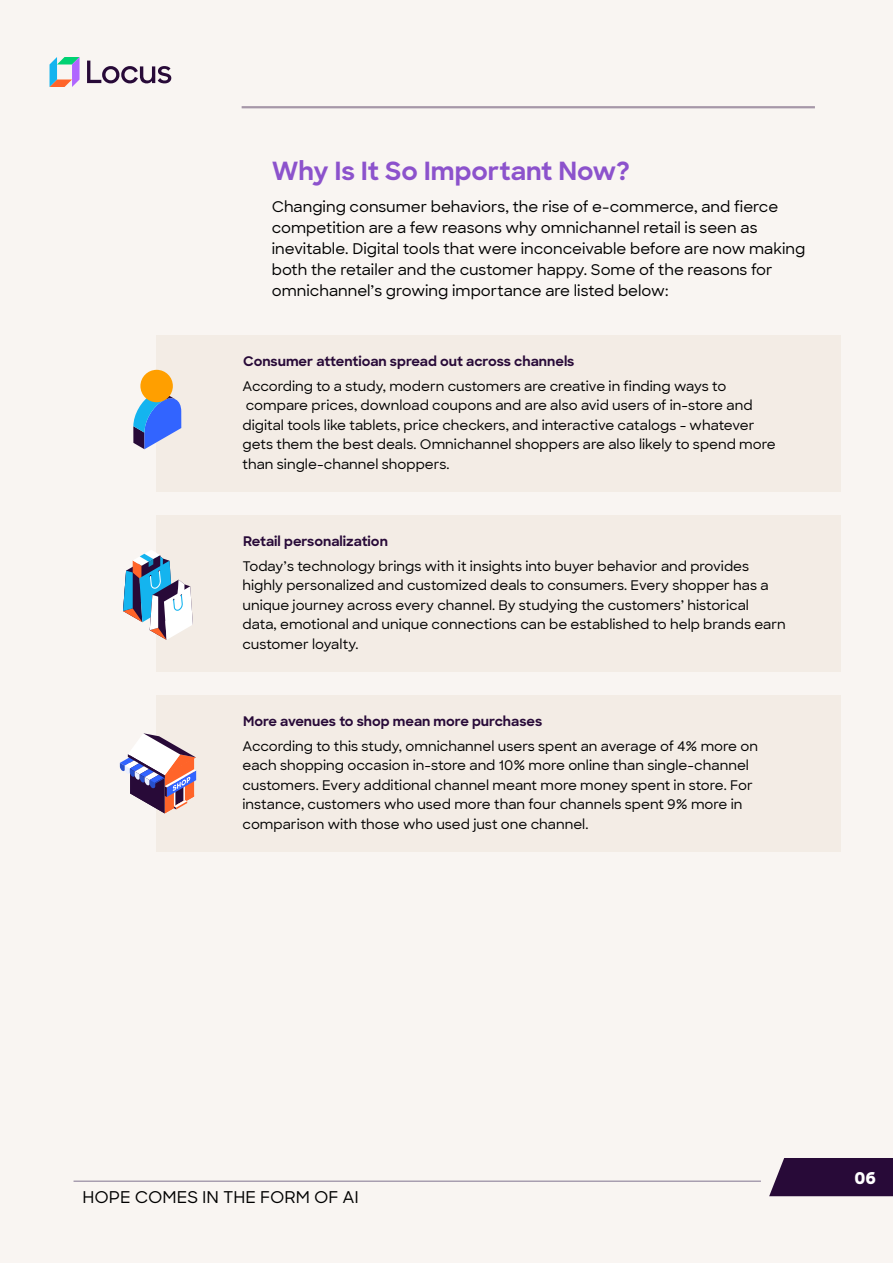
<style>
.page{position:relative;width:893px;height:1263px;background:#fff}
.page>*{position:absolute;margin:0;border:0;box-sizing:border-box;transform-origin:0 0}
.t1{font:700 25.5px "Sharp Sans";letter-spacing:-.005em;color:#8c52cc}
.t2{font:500 16.5px "Sharp Sans";color:#000}
.t3{font:800 16.5px "Sharp Sans";color:#fff}
.t4{font:500 15px/21px "Sharp Sans";color:#000}
.t5{font:500 13.5px/19.5px "Sharp Sans";color:#000}
.t6{font:700 13.5px "Sharp Sans";color:#280a38}
</style>
<div class="page">
<div style="left:0;top:0;width:892px;height:1263px;background:#f9f5f2"></div>
<hr style="left:74px;top:1180px;width:686px;height:2px;background:#a89eb0">
<div style="left:769px;top:1158px;width:123px;height:38px;background:#280a38"></div>
<svg style="left:50px;top:57px;width:30px;height:30px"></svg>
<svg style="left:87px;top:61px;width:84px;height:22px"></svg>
<hr style="left:242px;top:106px;width:572px;height:2px;background:#280a38">
<div style="left:156px;top:335px;width:684px;height:156px;background:#f2ebe3"></div>
<div style="left:156px;top:515px;width:684px;height:156px;background:#f2ebe3"></div>
<div style="left:156px;top:695px;width:684px;height:156px;background:#f2ebe3"></div>
<svg style="left:123px;top:550px;width:70px;height:90px"></svg>
<svg style="left:120px;top:733px;width:76px;height:80px"></svg>
<svg style="left:133px;top:393px;width:48px;height:56px"></svg>
<div style="left:140px;top:370px;width:33px;height:32px;background:#ff9f00;border-radius:50%"></div>
<h1 class="t1" style="left:272px;top:152px;width:360px">Why Is It So Important Now?</h1>
<p class="t4" style="left:272px;top:196px;width:535px">Changing consumer behaviors, the rise of e-commerce, and fierce competition are a few reasons why omnichannel retail is seen as inevitable. Digital tools that were inconceivable before are now making both the retailer and the customer happy. Some of the reasons for omnichannel’s growing importance are listed below:</p>
<p class="t6" style="left:243px;top:351px;width:333px">Consumer attentioan spread out across channels</p>
<p class="t5" style="left:242px;top:375px;width:534px">According to a study, modern customers are creative in finding ways to compare prices, download coupons and are also avid users of in-store and digital tools like tablets, price checkers, and interactive catalogs - whatever gets them the best deals. Omnichannel shoppers are also likely to spend more than single-channel shoppers.</p>
<p class="t6" style="left:243px;top:531px;width:146px">Retail personalization</p>
<p class="t5" style="left:242px;top:555px;width:545px">Today’s technology brings with it insights into buyer behavior and provides highly personalized and customized deals to consumers. Every shopper has a unique journey across every channel. By studying the customers’ historical data, emotional and unique connections can be established to help brands earn customer loyalty.</p>
<p class="t6" style="left:243px;top:711px;width:300px">More avenues to shop mean more purchases</p>
<p class="t5" style="left:242px;top:735px;width:517px">According to this study, omnichannel users spent an average of 4% more on each shopping occasion in-store and 10% more online than single-channel customers. Every additional channel meant more money spent in store. For instance, customers who used more than four channels spent 9% more in comparison with those who used just one channel.</p>
<p class="t2" style="left:82px;top:1185px;width:278px">HOPE COMES IN THE FORM OF AI</p>
<p class="t3" style="left:854px;top:1165px;width:23px">06</p>
</div>
